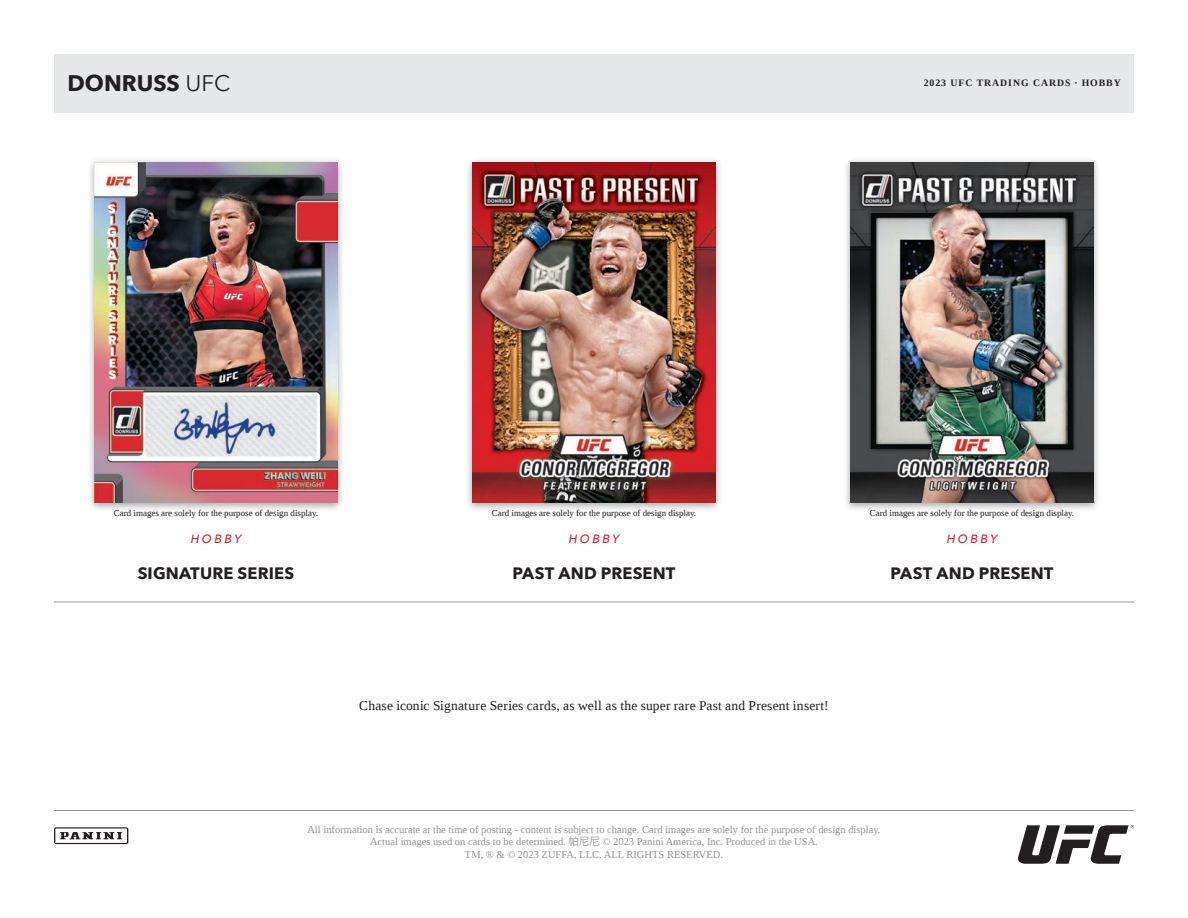
<style>
.page{position:relative;width:1188px;height:918px;background:#fff}
.page>*{position:absolute;margin:0;border:0;box-sizing:border-box;transform-origin:0 0}
.t1{font:700 22.5px "Avenir Next";color:#231f20}
.t2{font:700 16.5px "Avenir Next";letter-spacing:.01em;color:#231f20}
.t3{font:13.5px "Liberation Serif";letter-spacing:.015em;color:#231f20}
.t4{font:italic 500 12px "Avenir Next";letter-spacing:.205em;color:#d1232a}
.t5{font:10.5px/12.6px "Liberation Serif";color:#939598;text-align:center}
.t6{font:700 9.75px "Liberation Serif";letter-spacing:.1em;color:#231f20}
.t7{font:9px "Liberation Serif";color:#231f20}
.s1{font-weight:400}
.s2{font-family:"Koz Go Pr 6 N"}
</style>
<div class="page">
<hr style="left:54px;top:602px;width:1080px;height:1px;background:#939598">
<div style="left:87px;top:157px;width:258px;height:356px;background:#231f20;opacity:.4"></div>
<img style="left:94px;top:163px;width:243px;height:340px">
<div style="left:465px;top:158px;width:258px;height:355px;background:#231f20;opacity:.4"></div>
<img style="left:472px;top:163px;width:244px;height:340px">
<div style="left:843px;top:158px;width:258px;height:355px;background:#231f20;opacity:.4"></div>
<img style="left:850px;top:163px;width:244px;height:340px">
<hr style="left:54px;top:810px;width:1080px;height:1px;background:#939598">
<svg style="left:54px;top:827px;width:74px;height:17px"></svg>
<svg style="left:1018px;top:825px;width:116px;height:39px"></svg>
<div style="left:54px;top:54px;width:1080px;height:58px;background:#e6e7e9"></div>
<p class="t1" style="left:68px;top:70px;width:164px">DONRUSS <span class="s1">UFC</span></p>
<p class="t6" style="left:924px;top:77px;width:199px">2023 UFC TRADING CARDS · HOBBY</p>
<p class="t7" style="left:114px;top:507px;width:206px">Card images are solely for the purpose of design display.</p>
<p class="t7" style="left:492px;top:507px;width:206px">Card images are solely for the purpose of design display.</p>
<p class="t7" style="left:870px;top:507px;width:206px">Card images are solely for the purpose of design display.</p>
<p class="t4" style="left:191px;top:528px;width:52px">HOBBY</p>
<p class="t4" style="left:569px;top:528px;width:52px">HOBBY</p>
<p class="t4" style="left:947px;top:528px;width:52px">HOBBY</p>
<p class="t2" style="left:138px;top:563px;width:158px">SIGNATURE SERIES</p>
<p class="t2" style="left:512px;top:563px;width:165px">PAST AND PRESENT</p>
<p class="t2" style="left:890px;top:563px;width:165px">PAST AND PRESENT</p>
<p class="t3" style="left:359px;top:696px;width:471px">Chase iconic Signature Series cards, as well as the super rare Past and Present insert!</p>
<p class="t5" style="left:307px;top:823px;width:575px">All information is accurate at the time of posting - content is subject to change. Card images are solely for the purpose of design display.<br>Actual images used on cards to be determined. <span class="s2">帕尼尼</span> © 2023 Panini America, Inc. Produced in the USA.<br>TM, ® &amp; © 2023 ZUFFA, LLC. ALL RIGHTS RESERVED.</p>
</div>
